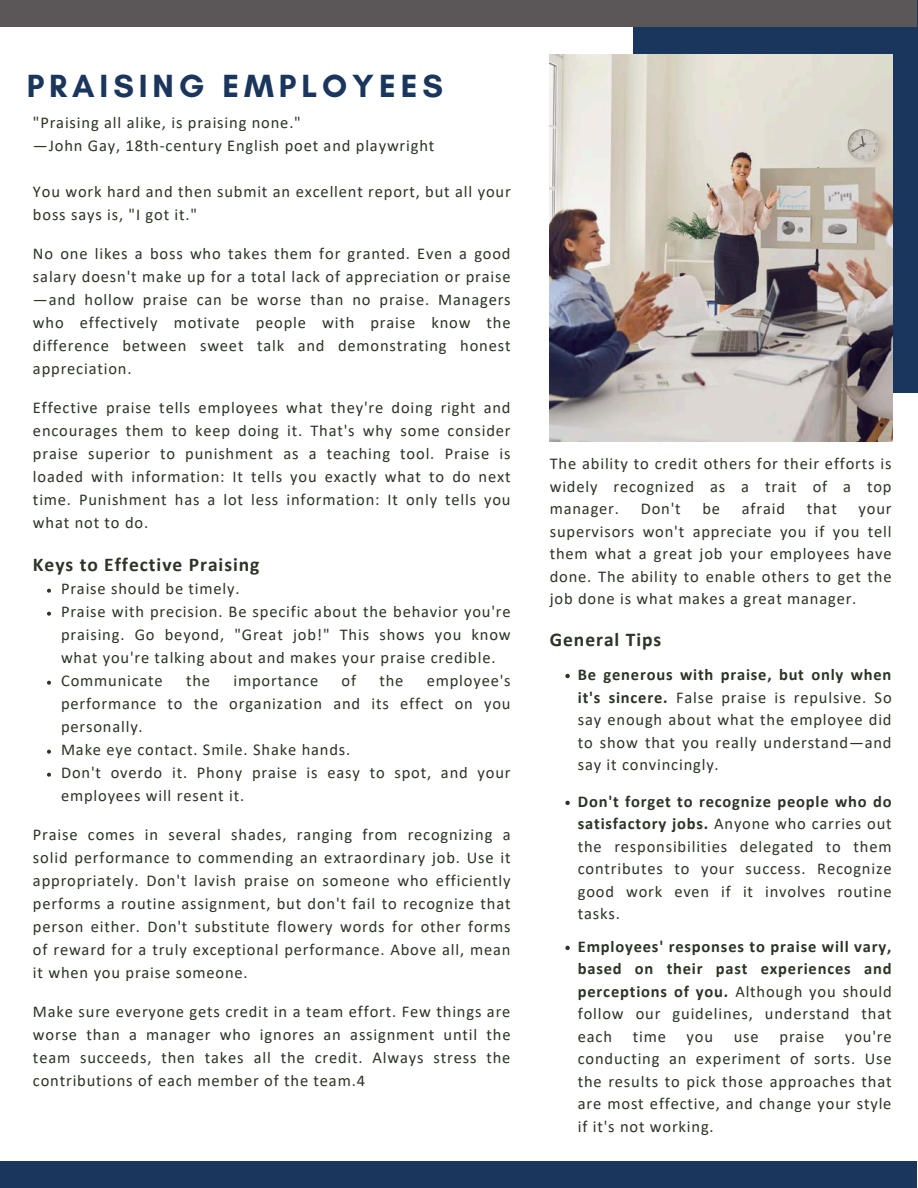
<style>
.page{position:relative;width:918px;height:1188px;background:#fff}
.page>*{position:absolute;margin:0;border:0;box-sizing:border-box;transform-origin:0 0}
.t1{font:700 32.7px "Glacial Indifference";letter-spacing:.15em;color:#1b365d}
.t2{font:700 19.5px "Calibri";letter-spacing:.05em;color:#2b3425}
.t3{font:16.5px/23px "Calibri";letter-spacing:.05em;color:#2b3425;text-align:justify}
.t4{font:700 16.5px/22.5px "Calibri";letter-spacing:.05em;color:#2b3425;text-align:justify}
.s1{font-weight:700}
.s2{font-weight:400}
</style>
<div class="page">
<div style="left:633px;top:0;width:285px;height:392px;background:#1b365d"></div>
<div style="left:0;top:0;width:917px;height:27px;background:#5b5758"></div>
<div style="left:0;top:1162px;width:916px;height:26px;background:#1b365d"></div>
<img style="left:550px;top:55px;width:343px;height:387px">
<svg style="left:47px;top:589px;width:4px;height:4px"></svg>
<svg style="left:47px;top:612px;width:4px;height:4px"></svg>
<svg style="left:47px;top:681px;width:4px;height:4px"></svg>
<svg style="left:47px;top:750px;width:4px;height:4px"></svg>
<svg style="left:47px;top:773px;width:4px;height:4px"></svg>
<svg style="left:565px;top:674px;width:5px;height:4px"></svg>
<svg style="left:565px;top:801px;width:5px;height:4px"></svg>
<svg style="left:565px;top:946px;width:5px;height:4px"></svg>
<p class="t1" style="left:27px;top:66px;width:418px">PRAISING EMPLOYEES</p>
<p class="t3" style="left:33px;top:112px;width:269px">"Praising all alike, is praising none."</p>
<p class="t3" style="left:33px;top:135px;width:403px">—John Gay, 18th-century English poet and playwright</p>
<h1 class="t3" style="left:33px;top:181px;width:479px">You work hard and then submit an excellent report, but all your boss says is, "I got it."</h1>
<p class="t3" style="left:33px;top:243px;width:479px">No one likes a boss who takes them for granted. Even a good salary doesn't make up for a total lack of appreciation or praise —and hollow praise can be worse than no praise. Managers who effectively motivate people with praise know the difference between sweet talk and demonstrating honest appreciation.</p>
<p class="t3" style="left:33px;top:397px;width:479px">Effective praise tells employees what they're doing right and encourages them to keep doing it. That's why some consider praise superior to punishment as a teaching tool. Praise is loaded with information: It tells you exactly what to do next time. Punishment has a lot less information: It only tells you what not to do.</p>
<p class="t2" style="left:33px;top:556px;width:228px">Keys to Effective Praising</p>
<p class="t3" style="left:61px;top:578px;width:180px">Praise should be timely.</p>
<p class="t3" style="left:61px;top:601px;width:451px">Praise with precision. Be specific about the behavior you're praising. Go beyond, "Great job!" This shows you know what you're talking about and makes your praise credible.</p>
<h2 class="t3" style="left:61px;top:670px;width:103px">Communicate</h2>
<h2 class="t3" style="left:186px;top:670px;width:26px">the</h2>
<h2 class="t3" style="left:233px;top:670px;width:86px">importance</h2>
<h2 class="t3" style="left:342px;top:670px;width:16px">of</h2>
<h2 class="t3" style="left:379px;top:670px;width:26px">the</h2>
<h2 class="t3" style="left:61px;top:670px;width:451px;text-indent:366px">employee's performance to the organization and its effect on you personally.</h2>
<p class="t3" style="left:61px;top:739px;width:291px">Make eye contact. Smile. Shake hands.</p>
<p class="t3" style="left:61px;top:762px;width:451px">Don't overdo it. Phony praise is easy to spot, and your employees will resent it.</p>
<p class="t3" style="left:33px;top:824px;width:479px">Praise comes in several shades, ranging from recognizing a solid performance to commending an extraordinary job. Use it appropriately. Don't lavish praise on someone who efficiently performs a routine assignment, but don't fail to recognize that person either. Don't substitute flowery words for other forms of reward for a truly exceptional performance. Above all, mean it when you praise someone.</p>
<p class="t3" style="left:33px;top:1001px;width:479px">Make sure everyone gets credit in a team effort. Few things are worse than a manager who ignores an assignment until the team succeeds, then takes all the credit. Always stress the contributions of each member of the team.4</p>
<p class="t3" style="left:550px;top:454px;width:343px;line-height:22.5px">The ability to credit others for their efforts is widely recognized as a trait of a top manager.</p>
<p class="t3" style="left:641px;top:499px;width:41px">Don't</p>
<p class="t3" style="left:702px;top:499px;width:19px">be</p>
<p class="t3" style="left:742px;top:499px;width:45px">afraid</p>
<p class="t3" style="left:807px;top:499px;width:32px">that</p>
<p class="t3" style="left:550px;top:499px;width:343px;line-height:22.5px;text-indent:309px">your supervisors won't appreciate you if you tell them what a great job your employees have done. The ability to enable others to get the job done is what makes a great manager.</p>
<p class="t2" style="left:550px;top:632px;width:113px">General Tips</p>
<p class="t3" style="left:578px;top:665px;width:315px;line-height:22.5px"><span class="s1">Be generous with praise, but only when it's sincere.</span> False praise is repulsive. So say enough about what the employee did to show that you really understand—and say it convincingly.</p>
<h2 class="t3" style="left:578px;top:792px;width:315px;line-height:22.5px"><span class="s1">Don't forget to recognize people who do satisfactory jobs.</span> Anyone who carries out the responsibilities delegated to them contributes to your success. Recognize good work even if it involves routine tasks.</h2>
<p class="t4" style="left:578px;top:937px;width:315px">Employees' responses to praise will vary, based on their past experiences and perceptions of you. <span class="s2">Although you should follow our guidelines, understand that each</span></p>
<p class="t3" style="left:578px;top:1027px;width:315px;line-height:22.5px;text-indent:267px">you're conducting an experiment of sorts. Use the results to pick those approaches that are most effective, and change your style if it's not working.</p>
<p class="t3" style="left:633px;top:1026px;width:35px">time</p>
<p class="t3" style="left:687px;top:1026px;width:28px">you</p>
<p class="t3" style="left:734px;top:1026px;width:26px">use</p>
<p class="t3" style="left:780px;top:1026px;width:46px">praise</p>
</div>
